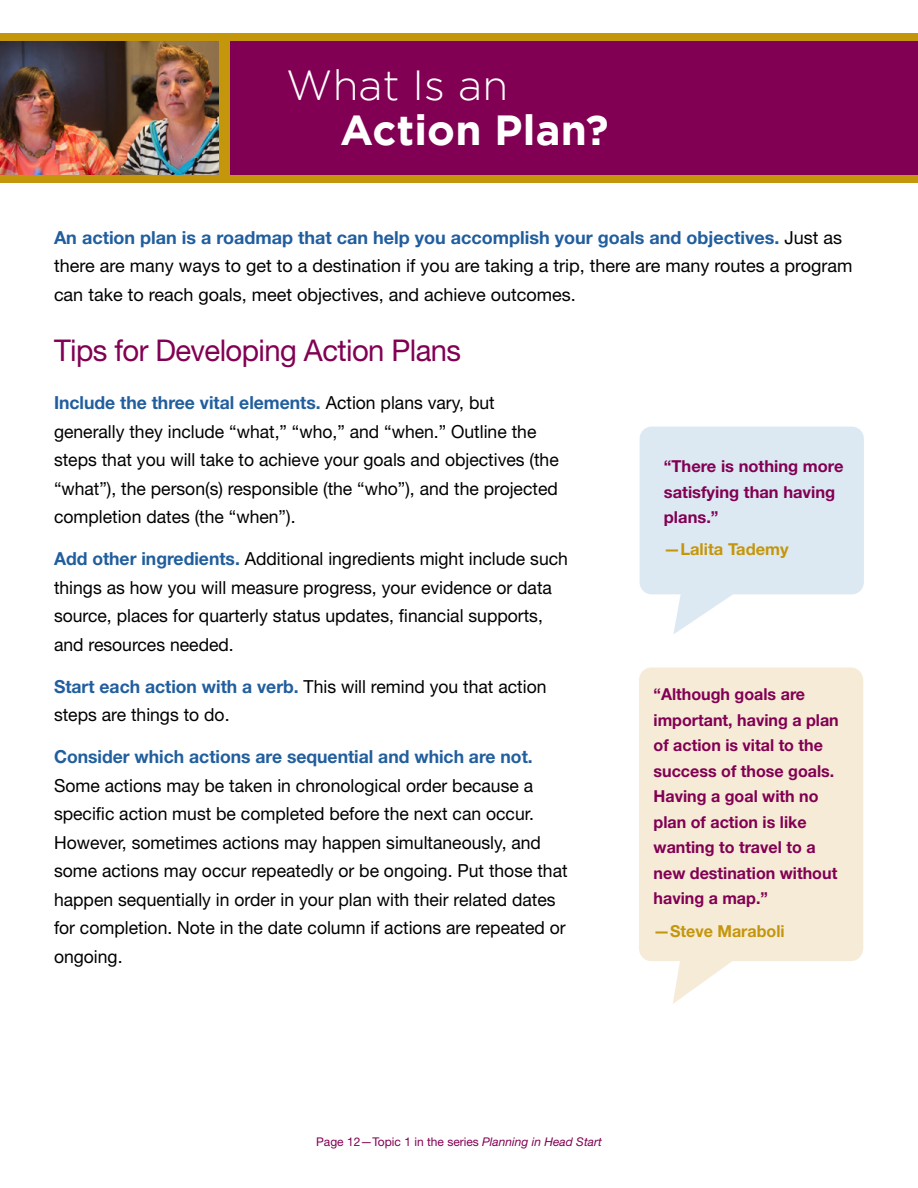
<style>
.page{position:relative;width:918px;height:1188px;background:#fff}
.page>*{position:absolute;margin:0;border:0;box-sizing:border-box;transform-origin:0 0}
.H1_-_28_30{font:700 42px/45px "Gotham";letter-spacing:.005em;color:#fff}
.t1{font:30px "Helvetica Neue LT Std";letter-spacing:-.02em;color:#820053}
.Body{font:18px/28.5px "Helvetica Neue LT Std";color:#000}
.t2{font:700 16.5px/25.5px "Helvetica Neue LT Std";color:#820053}
.t3{font:700 16.5px "Helvetica Neue LT Std";color:#c4960c}
.t4{font:12px "Helvetica Neue LT Std";color:#820053}
.s1{font-weight:300}
.s2{font-weight:700;color:#215e9e}
.s3{font-style:italic}
</style>
<div class="page">
<div style="left:0;top:41px;width:918px;height:135px;background:#820053"></div>
<img style="left:0;top:41px;width:219px;height:135px">
<svg style="left:639px;top:668px;width:224px;height:336px;background:#f7eddb"></svg>
<svg style="left:640px;top:427px;width:224px;height:207px;fill:#dce9f3"></svg>
<div style="left:0;top:176px;width:918px;height:7px;background:#c4960c"></div>
<div style="left:219px;top:33px;width:11px;height:143px;background:#c4960c"></div>
<div style="left:0;top:33px;width:918px;height:8px;background:#c4960c"></div>
<h2 class="H1_-_28_30" style="left:340px;top:61px;width:270px;text-indent:-54px"><span class="s1">What Is an<br></span>Action Plan?</h2>
<p class="Body" style="left:54px;top:223px;width:800px"><span class="s2">An action plan is a roadmap that can help you accomplish your goals and objectives.</span> Just as there are many ways to get to a destination if you are taking a trip, there are many routes a program can take to reach goals, meet objectives, and achieve outcomes.</p>
<h3 class="t1" style="left:54px;top:332px;width:409px">Tips for Developing Action Plans</h3>
<p class="Body" style="left:54px;top:389px;width:506px"><span class="s2">Include the three vital elements.</span> Action plans vary, but generally they include “what,” “who,” and “when.” Outline the steps that you will take to achieve your goals and objectives (the “what”), the person(s) responsible (the “who”), and the projected completion dates (the “when”).</p>
<p class="Body" style="left:54px;top:544px;width:515px"><span class="s2">Add other ingredients.</span> Additional ingredients might include such things as how you will measure progress, your evidence or data source, places for quarterly status updates, financial supports, and resources needed.</p>
<p class="Body" style="left:54px;top:672px;width:494px"><span class="s2">Start each action with a verb.</span> This will remind you that action steps are things to do.</p>
<p class="Body" style="left:54px;top:742px;width:515px"><span class="s2">Consider which actions are sequential and which are not.<br></span>Some actions may be taken in chronological order because a specific action must be completed before the next can occur.<br>However, sometimes actions may happen simultaneously, and some actions may occur repeatedly or be ongoing. Put those that happen sequentially in order in your plan with their related dates for completion. Note in the date column if actions are repeated or ongoing.</p>
<p class="t2" style="left:664px;top:453px;width:181px">“There is nothing more satisfying than having plans.”</p>
<p class="t3" style="left:664px;top:539px;width:126px">—Lalita Tademy</p>
<p class="t2" style="left:654px;top:681px;width:187px">“Although goals are important, having a plan of action is vital to the success of those goals.<br>Having a goal with no plan of action is like wanting to travel to a new destination without having a map.”</p>
<p class="t3" style="left:654px;top:920px;width:133px">—Steve Maraboli</p>
<p class="t4" style="left:316px;top:1135px;width:287px">Page 12—Topic 1 in the series <span class="s3">Planning in Head Start</span></p>
</div>
